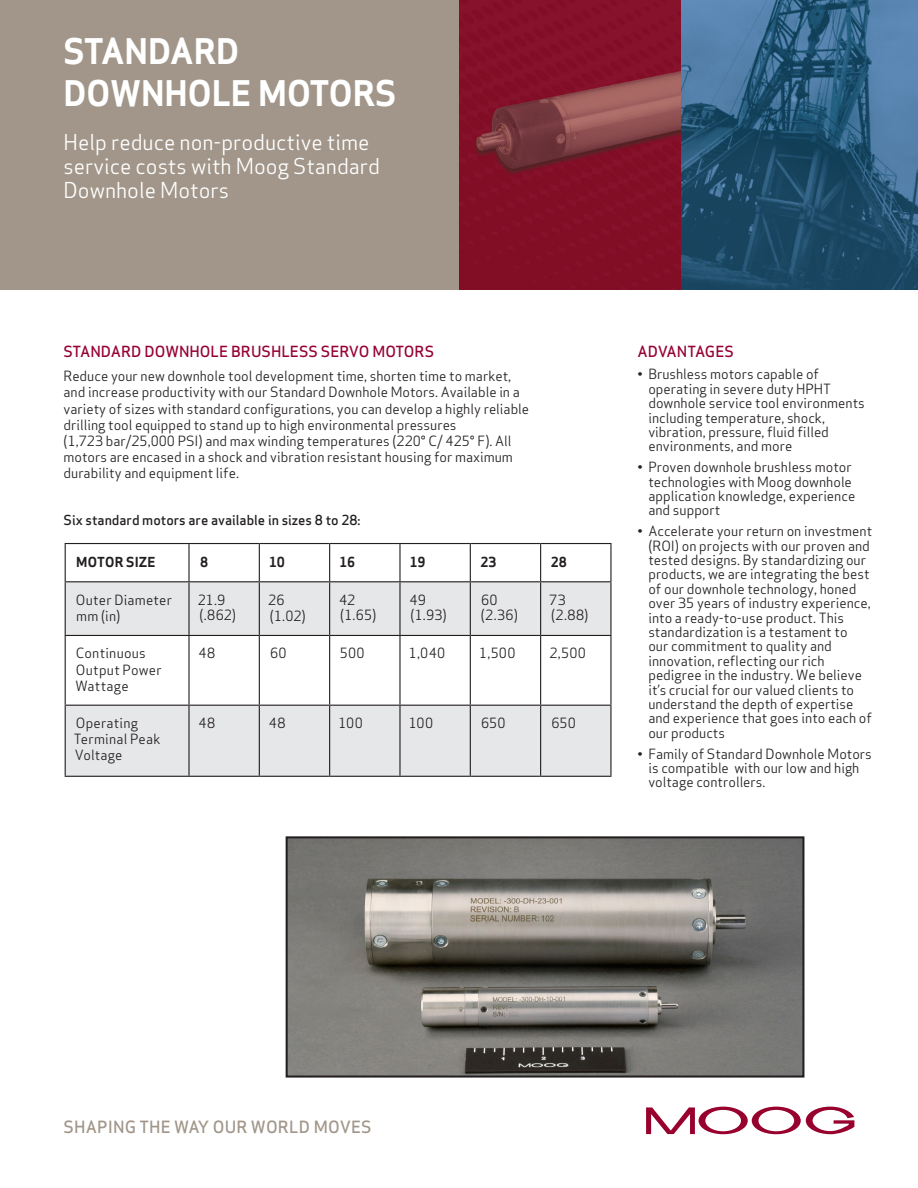
<style>
.page{position:relative;width:918px;height:1188px;background:#fff}
.page>*{position:absolute;margin:0;border:0;box-sizing:border-box;transform-origin:0 0}
.t1{font:700 34.5px/42px "Apex Sans";color:#fff}
.t2{font:21px/24px "Apex Sans";color:#fff}
.Fließtext{font:500 16.5px "Apex Sans";letter-spacing:.01em;color:#a19689}
.Subheadline_Kapitälchen{font:500 15px "Apex Sans";color:#960235}
.Aufzählung{font:13.5px/14.4px "Apex Sans";color:#231f20}
.Fließtext_mit_Abstand{font:13.5px/16.2px "Apex Sans";color:#231f20}
.Body_Text{font:13.5px/16.2px "Apex Sans";letter-spacing:.015em;color:#231f20}
.Fließtext_mit_Abstand-2{font:500 13.5px "Apex Sans";color:#231f20}
.Body_Text-2{font:700 13.5px "Apex Sans";letter-spacing:.01em;color:#231f20}
</style>
<div class="page">
<div style="left:0;top:0;width:459px;height:290px;background:#a19689"></div>
<img style="left:459px;top:0;width:222px;height:290px">
<svg style="left:646px;top:1107px;width:208px;height:27px"></svg>
<img style="left:289px;top:839px;width:512px;height:236px">
<div style="left:286px;top:836px;width:518px;height:242px;border:2px solid #231f20"></div>
<svg style="left:66px;top:582px;width:544px;height:194px;fill:#e6e7e9"></svg>
<hr style="left:65px;top:582px;width:1px;height:53px;background:#231f20">
<hr style="left:188px;top:582px;width:2px;height:53px;background:#231f20">
<hr style="left:259px;top:582px;width:1px;height:53px;background:#231f20">
<hr style="left:329px;top:582px;width:1px;height:53px;background:#231f20">
<hr style="left:399px;top:582px;width:2px;height:53px;background:#231f20">
<hr style="left:470px;top:582px;width:1px;height:53px;background:#231f20">
<hr style="left:540px;top:582px;width:1px;height:53px;background:#231f20">
<hr style="left:610px;top:582px;width:2px;height:53px;background:#231f20">
<hr style="left:65px;top:635px;width:124px;height:1px;background:#231f20">
<hr style="left:65px;top:636px;width:1px;height:69px;background:#231f20">
<hr style="left:189px;top:635px;width:70px;height:1px;background:#231f20">
<hr style="left:188px;top:636px;width:2px;height:69px;background:#231f20">
<hr style="left:259px;top:635px;width:71px;height:1px;background:#231f20">
<hr style="left:259px;top:636px;width:1px;height:69px;background:#231f20">
<hr style="left:330px;top:635px;width:70px;height:1px;background:#231f20">
<hr style="left:329px;top:636px;width:1px;height:69px;background:#231f20">
<hr style="left:400px;top:635px;width:70px;height:1px;background:#231f20">
<hr style="left:399px;top:636px;width:2px;height:69px;background:#231f20">
<hr style="left:470px;top:635px;width:71px;height:1px;background:#231f20">
<hr style="left:470px;top:636px;width:1px;height:69px;background:#231f20">
<hr style="left:541px;top:635px;width:71px;height:1px;background:#231f20">
<hr style="left:540px;top:636px;width:1px;height:69px;background:#231f20">
<hr style="left:610px;top:636px;width:2px;height:69px;background:#231f20">
<hr style="left:65px;top:705px;width:124px;height:1px;background:#231f20">
<hr style="left:65px;top:706px;width:1px;height:70px;background:#231f20">
<hr style="left:189px;top:705px;width:70px;height:1px;background:#231f20">
<hr style="left:188px;top:706px;width:2px;height:70px;background:#231f20">
<hr style="left:259px;top:705px;width:71px;height:1px;background:#231f20">
<hr style="left:259px;top:706px;width:1px;height:70px;background:#231f20">
<hr style="left:330px;top:705px;width:70px;height:1px;background:#231f20">
<hr style="left:329px;top:706px;width:1px;height:70px;background:#231f20">
<hr style="left:400px;top:705px;width:70px;height:1px;background:#231f20">
<hr style="left:399px;top:706px;width:2px;height:70px;background:#231f20">
<hr style="left:470px;top:705px;width:71px;height:1px;background:#231f20">
<hr style="left:470px;top:706px;width:1px;height:70px;background:#231f20">
<hr style="left:541px;top:705px;width:71px;height:1px;background:#231f20">
<hr style="left:540px;top:706px;width:1px;height:70px;background:#231f20">
<hr style="left:610px;top:706px;width:2px;height:70px;background:#231f20">
<hr style="left:65px;top:776px;width:124px;height:1px;background:#231f20">
<hr style="left:189px;top:776px;width:70px;height:1px;background:#231f20">
<hr style="left:259px;top:776px;width:71px;height:1px;background:#231f20">
<hr style="left:330px;top:776px;width:70px;height:1px;background:#231f20">
<hr style="left:400px;top:776px;width:70px;height:1px;background:#231f20">
<hr style="left:470px;top:776px;width:71px;height:1px;background:#231f20">
<hr style="left:541px;top:776px;width:71px;height:1px;background:#231f20">
<hr style="left:65px;top:543px;width:124px;height:1px;background:#231f20">
<hr style="left:65px;top:544px;width:1px;height:37px;background:#231f20">
<hr style="left:189px;top:543px;width:70px;height:1px;background:#231f20">
<hr style="left:188px;top:544px;width:2px;height:37px;background:#231f20">
<hr style="left:259px;top:543px;width:71px;height:1px;background:#231f20">
<hr style="left:259px;top:544px;width:1px;height:37px;background:#231f20">
<hr style="left:330px;top:543px;width:70px;height:1px;background:#231f20">
<hr style="left:329px;top:544px;width:1px;height:37px;background:#231f20">
<hr style="left:400px;top:543px;width:70px;height:1px;background:#231f20">
<hr style="left:399px;top:544px;width:2px;height:37px;background:#231f20">
<hr style="left:470px;top:543px;width:71px;height:1px;background:#231f20">
<hr style="left:470px;top:544px;width:1px;height:37px;background:#231f20">
<hr style="left:541px;top:543px;width:71px;height:1px;background:#231f20">
<hr style="left:540px;top:544px;width:1px;height:37px;background:#231f20">
<hr style="left:610px;top:544px;width:2px;height:37px;background:#231f20">
<hr style="left:65px;top:581px;width:124px;height:1px;background:#231f20">
<hr style="left:189px;top:581px;width:70px;height:1px;background:#231f20">
<hr style="left:259px;top:581px;width:71px;height:1px;background:#231f20">
<hr style="left:330px;top:581px;width:70px;height:1px;background:#231f20">
<hr style="left:400px;top:581px;width:70px;height:1px;background:#231f20">
<hr style="left:470px;top:581px;width:71px;height:1px;background:#231f20">
<hr style="left:541px;top:581px;width:71px;height:1px;background:#231f20">
<img style="left:681px;top:0;width:237px;height:290px">
<p class="t1" style="left:64px;top:30px;width:334px">STANDARD<br>DOWNHOLE MOTORS</p>
<p class="t2" style="left:64px;top:128px;width:318px">Help reduce non-productive time service costs with Moog Standard<br>Downhole Motors</p>
<p class="Subheadline_Kapitälchen" style="left:64px;top:338px;width:372px">STANDARD DOWNHOLE BRUSHLESS SERVO MOTORS</p>
<p class="Fließtext_mit_Abstand" style="left:64px;top:367px;width:467px">Reduce your new downhole tool development time, shorten time to market, and increase productivity with our Standard Downhole Motors. Available in a variety of sizes with standard configurations, you can develop a highly reliable drilling tool equipped to stand up to high environmental pressures<br>(1,723 bar/25,000 PSI) and max winding temperatures (220° C/ 425° F). All motors are encased in a shock and vibration resistant housing for maximum durability and equipment life.</p>
<p class="Fließtext_mit_Abstand-2" style="left:64px;top:508px;width:298px">Six standard motors are available in sizes 8 to 28:</p>
<p class="Body_Text-2" style="left:76px;top:553px;width:81px">MOTOR SIZE</p>
<p class="Body_Text-2" style="left:200px;top:553px;width:10px">8</p>
<p class="Body_Text-2" style="left:269px;top:553px;width:18px">10</p>
<p class="Body_Text-2" style="left:339px;top:553px;width:17px">16</p>
<p class="Body_Text-2" style="left:410px;top:553px;width:17px">19</p>
<p class="Body_Text-2" style="left:480px;top:553px;width:18px">23</p>
<p class="Body_Text-2" style="left:551px;top:553px;width:18px">28</p>
<p class="Body_Text" style="left:76px;top:590px;width:98px">Outer Diameter mm (in)</p>
<p class="Body_Text" style="left:198px;top:590px;width:29px">21.9</p>
<p class="Body_Text" style="left:268px;top:590px;width:39px">26 (1.02)</p>
<p class="Body_Text" style="left:339px;top:591px;width:39px;line-height:15.8px">42 (1.65)</p>
<p class="Body_Text" style="left:410px;top:591px;width:38px;line-height:15.8px">49 (1.93)</p>
<p class="Body_Text" style="left:481px;top:591px;width:38px;line-height:15.8px">60 (2.36)</p>
<p class="Body_Text" style="left:549px;top:591px;width:41px;line-height:15.8px">73 (2.88)</p>
<p class="Body_Text" style="left:200px;top:606px;width:38px">(.862)</p>
<p class="Body_Text" style="left:75px;top:644px;width:88px">Continuous<br>Output Power<br>Wattage</p>
<p class="Body_Text" style="left:199px;top:644px;width:18px">48</p>
<p class="Body_Text" style="left:270px;top:644px;width:18px">60</p>
<p class="Body_Text" style="left:340px;top:644px;width:26px">500</p>
<p class="Body_Text" style="left:409px;top:644px;width:38px">1,040</p>
<p class="Body_Text" style="left:479px;top:644px;width:38px">1,500</p>
<p class="Body_Text" style="left:549px;top:644px;width:38px">2,500</p>
<p class="Body_Text" style="left:74px;top:714px;width:88px">Operating<br>Terminal Peak</p>
<p class="Body_Text" style="left:75px;top:746px;width:49px">Voltage</p>
<p class="Body_Text" style="left:199px;top:714px;width:18px">48</p>
<p class="Body_Text" style="left:269px;top:714px;width:18px">48</p>
<p class="Body_Text" style="left:339px;top:714px;width:26px">100</p>
<p class="Body_Text" style="left:409px;top:714px;width:26px">100</p>
<p class="Body_Text" style="left:481px;top:714px;width:26px">650</p>
<p class="Body_Text" style="left:551px;top:714px;width:26px">650</p>
<p class="Subheadline_Kapitälchen" style="left:638px;top:338px;width:98px">ADVANTAGES</p>
<p class="Aufzählung" style="left:648px;top:366px;width:218px;text-indent:-11px">• Brushless motors capable of operating in severe duty HPHT downhole service tool environments including temperature, shock, vibration, pressure, fluid filled environments, and more</p>
<p class="Aufzählung" style="left:648px;top:459px;width:208px;text-indent:-11px">• Proven downhole brushless motor technologies with Moog downhole application knowledge, experience and support</p>
<p class="Aufzählung" style="left:648px;top:523px;width:225px;text-indent:-11px">• Accelerate your return on investment (ROI) on projects with our proven and tested designs. By standardizing our products, we are integrating the best of our downhole technology, honed over 35 years of industry experience, into a ready-to-use product. This standardization is a testament to<br>our commitment to quality and innovation, reflecting our rich pedigree in the industry. We believe it’s crucial for our valued clients to understand the depth of expertise and experience that goes into each of our products</p>
<p class="Aufzählung" style="left:648px;top:745px;width:225px;text-indent:-11px">• Family of Standard Downhole Motors is compatible with our low and high voltage controllers.</p>
<p class="Fließtext" style="left:64px;top:1112px;width:310px">SHAPING THE WAY OUR WORLD MOVES</p>
</div>
